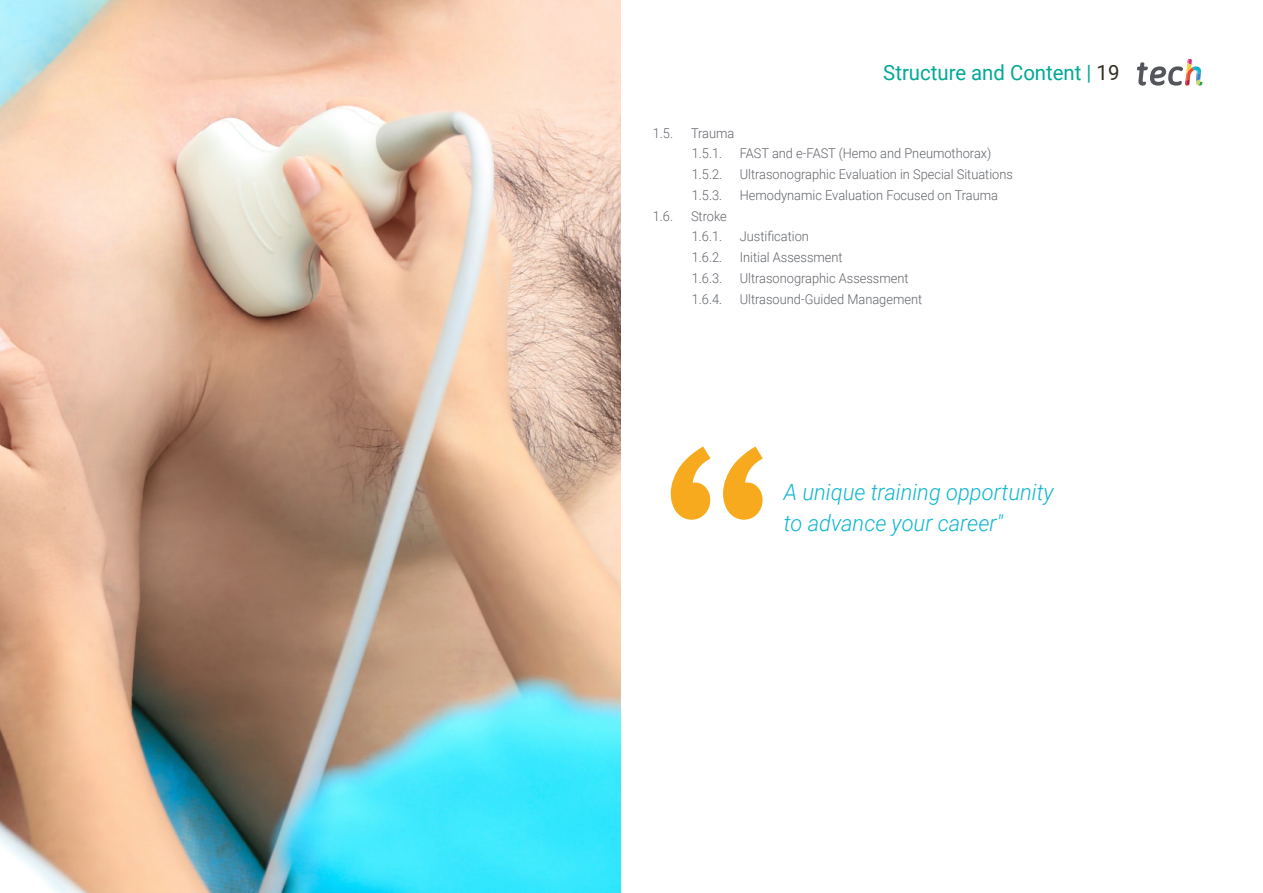
<style>
.page{position:relative;width:1263px;height:893px;background:#fff}
.page>*{position:absolute;margin:0;border:0;box-sizing:border-box;transform-origin:0 0}
.t1{font:italic 300 22.5px/31.5px "Roboto";color:#0fb6cf}
.t2{font:21px "Roboto";color:#00a996}
.t3{font:300 13.5px/20.7px "Roboto";color:#61646a;scale:.95 1}
.s1{color:#312e20}
</style>
<div class="page">
<img style="left:0;top:0;width:621px;height:893px">
<svg style="left:671px;top:446px;width:92px;height:74px"></svg>
<svg style="left:1137px;top:59px;width:65px;height:27px"></svg>
<h2 class="t2" style="left:883px;top:57px;width:238px">Structure and Content | <span class="s1">19</span></h2>
<p class="t3" style="left:653px;top:122px;width:23px">1.5.</p>
<p class="t3" style="left:691px;top:122px;width:47px">Trauma<br>1.5.1.</p>
<p class="t3" style="left:740px;top:143px;width:266px">FAST and e-FAST (Hemo and Pneumothorax)</p>
<p class="t3" style="left:692px;top:164px;width:34px">1.5.2.</p>
<p class="t3" style="left:740px;top:164px;width:289px">Ultrasonographic Evaluation in Special Situations</p>
<p class="t3" style="left:692px;top:184px;width:34px">1.5.3.</p>
<p class="t3" style="left:740px;top:184px;width:273px">Hemodynamic Evaluation Focused on Trauma</p>
<p class="t3" style="left:653px;top:205px;width:23px">1.6.</p>
<p class="t3" style="left:691px;top:205px;width:39px">Stroke<br>1.6.1.</p>
<p class="t3" style="left:740px;top:226px;width:74px">Justification</p>
<p class="t3" style="left:692px;top:247px;width:34px">1.6.2.</p>
<p class="t3" style="left:740px;top:247px;width:110px">Initial Assessment</p>
<p class="t3" style="left:692px;top:267px;width:34px">1.6.3.</p>
<p class="t3" style="left:740px;top:267px;width:179px">Ultrasonographic Assessment</p>
<p class="t3" style="left:692px;top:288px;width:34px">1.6.4.</p>
<p class="t3" style="left:740px;top:288px;width:193px">Ultrasound-Guided Management</p>
<h1 class="t1" style="left:784px;top:475px;width:271px">A unique training opportunity to advance your career"</h1>
</div>
